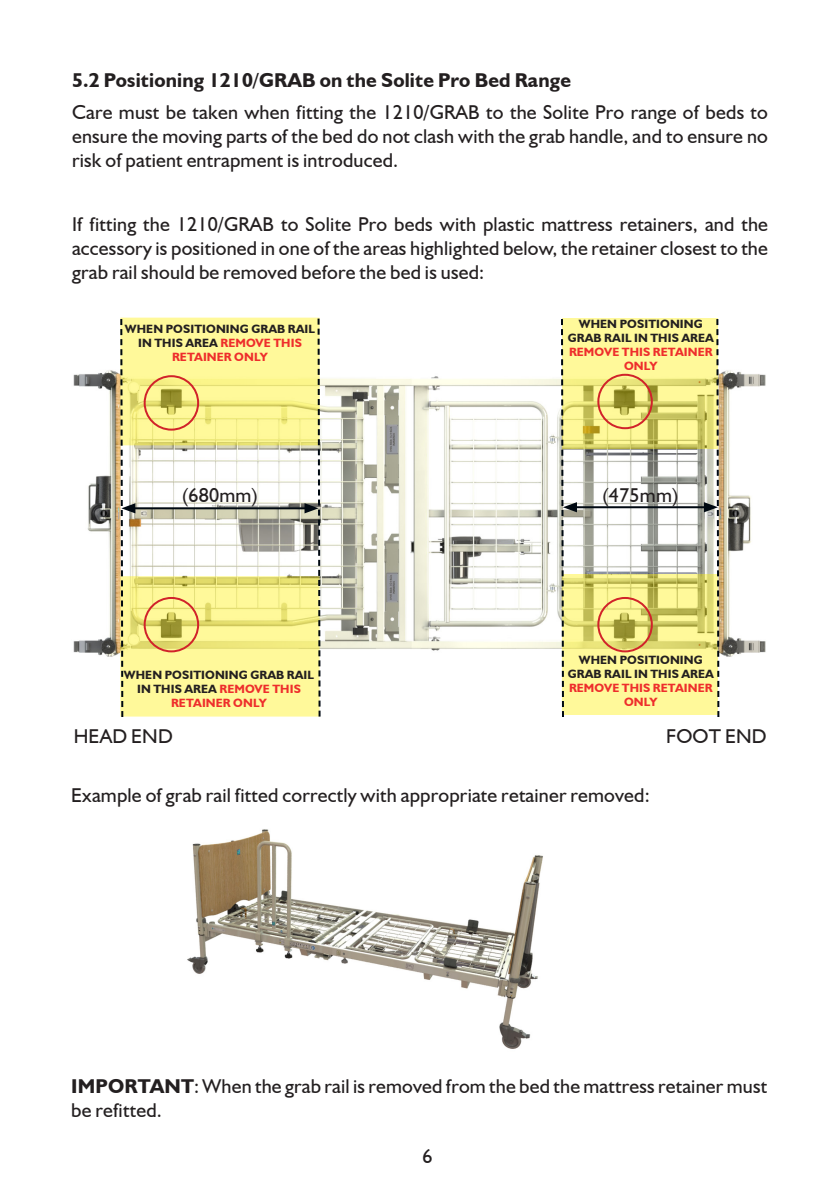
<style>
.page{position:relative;width:840px;height:1191px;background:#fff}
.page>*{position:absolute;margin:0;border:0;box-sizing:border-box;transform-origin:0 0}
._1__Body_Copy{font:20px/24px "Humanist 521 BT";letter-spacing:.01em;color:#231f20;text-align:justify}
._1__Body_Copy-2{font:700 20px "Humanist 521 BT";letter-spacing:.01em;color:#231f20}
._1__Body_Copy-3{font:700 12px/14px "Humanist 521 BT";letter-spacing:.01em;color:#231f20;text-align:center}
.s1{color:#ee2e2c}
.s2{font-weight:700}
</style>
<div class="page">
<img style="left:73px;top:370px;width:693px;height:287px">
<svg style="left:135px;top:317px;width:169px;height:128px;background:#f9f191"></svg>
<svg style="left:576px;top:318px;width:127px;height:131px;background:#ede686"></svg>
<hr style="left:132px;top:507px;width:175px;height:2px;background:#000912">
<hr style="left:573px;top:506px;width:133px;height:2px;background:#000912">
<svg style="left:135px;top:576px;width:169px;height:140px;background:#f6ef8e"></svg>
<svg style="left:304px;top:317px;width:17px;height:400px"></svg>
<div style="left:144px;top:375px;width:55px;height:55px;border:2px solid #d1232a;border-radius:50%"></div>
<div style="left:144px;top:597px;width:55px;height:55px;border:2px solid #d1232a;border-radius:50%"></div>
<div style="left:597px;top:374px;width:55px;height:55px;border:2px solid #d1232a;border-radius:50%"></div>
<svg style="left:576px;top:575px;width:127px;height:140px;background:#eee787"></svg>
<div style="left:597px;top:597px;width:55px;height:55px;border:2px solid #d1232a;border-radius:50%"></div>
<svg style="left:119px;top:317px;width:16px;height:400px"></svg>
<svg style="left:559px;top:318px;width:17px;height:399px"></svg>
<svg style="left:703px;top:318px;width:17px;height:399px;background:#d5d195"></svg>
<img style="left:187px;top:829px;width:356px;height:220px">
<p class="_1__Body_Copy-2" style="left:72px;top:68px;width:500px">5.2 Positioning 1210/GRAB on the Solite Pro Bed Range</p>
<p class="_1__Body_Copy" style="left:72px;top:100px;width:697px">Care must be taken when fitting the 1210/GRAB to the Solite Pro range of beds to ensure the moving parts of the bed do not clash with the grab handle, and to ensure no risk of patient entrapment is introduced.</p>
<p class="_1__Body_Copy" style="left:72px;top:212px;width:697px">If fitting the 1210/GRAB to Solite Pro beds with plastic mattress retainers, and the accessory is positioned in one of the areas highlighted below, the retainer closest to the grab rail should be removed before the bed is used:</p>
<p class="_1__Body_Copy-3" style="left:125px;top:322px;width:191px">WHEN POSITIONING GRAB RAIL<br>IN THIS AREA <span class="s1">REMOVE THIS<br>RETAINER ONLY</span></p>
<p class="_1__Body_Copy-3" style="left:567px;top:316px;width:147px">WHEN POSITIONING<br>GRAB RAIL IN THIS AREA<br><span class="s1">REMOVE THIS RETAINER<br>ONLY</span></p>
<p class="_1__Body_Copy" style="left:182px;top:483px;width:77px">(680mm)</p>
<p class="_1__Body_Copy" style="left:602px;top:483px;width:77px">(475mm)</p>
<p class="_1__Body_Copy-3" style="left:124px;top:667px;width:191px">WHEN POSITIONING GRAB RAIL<br>IN THIS AREA <span class="s1">REMOVE THIS<br>RETAINER ONLY</span></p>
<p class="_1__Body_Copy-3" style="left:567px;top:653px;width:147px">WHEN POSITIONING<br>GRAB RAIL IN THIS AREA<br><span class="s1">REMOVE THIS RETAINER<br>ONLY</span></p>
<p class="_1__Body_Copy" style="left:74px;top:723px;width:101px">HEAD END</p>
<p class="_1__Body_Copy" style="left:665px;top:723px;width:102px">FOOT END</p>
<p class="_1__Body_Copy" style="left:71px;top:782px;width:580px">Example of grab rail fitted correctly with appropriate retainer removed:</p>
<p class="_1__Body_Copy" style="left:71px;top:1073px;width:697px"><span class="s2">IMPORTANT</span>: When the grab rail is removed from the bed the mattress retainer must be refitted.</p>
<p class="_1__Body_Copy" style="left:422px;top:1143px;width:12px">6</p>
</div>
